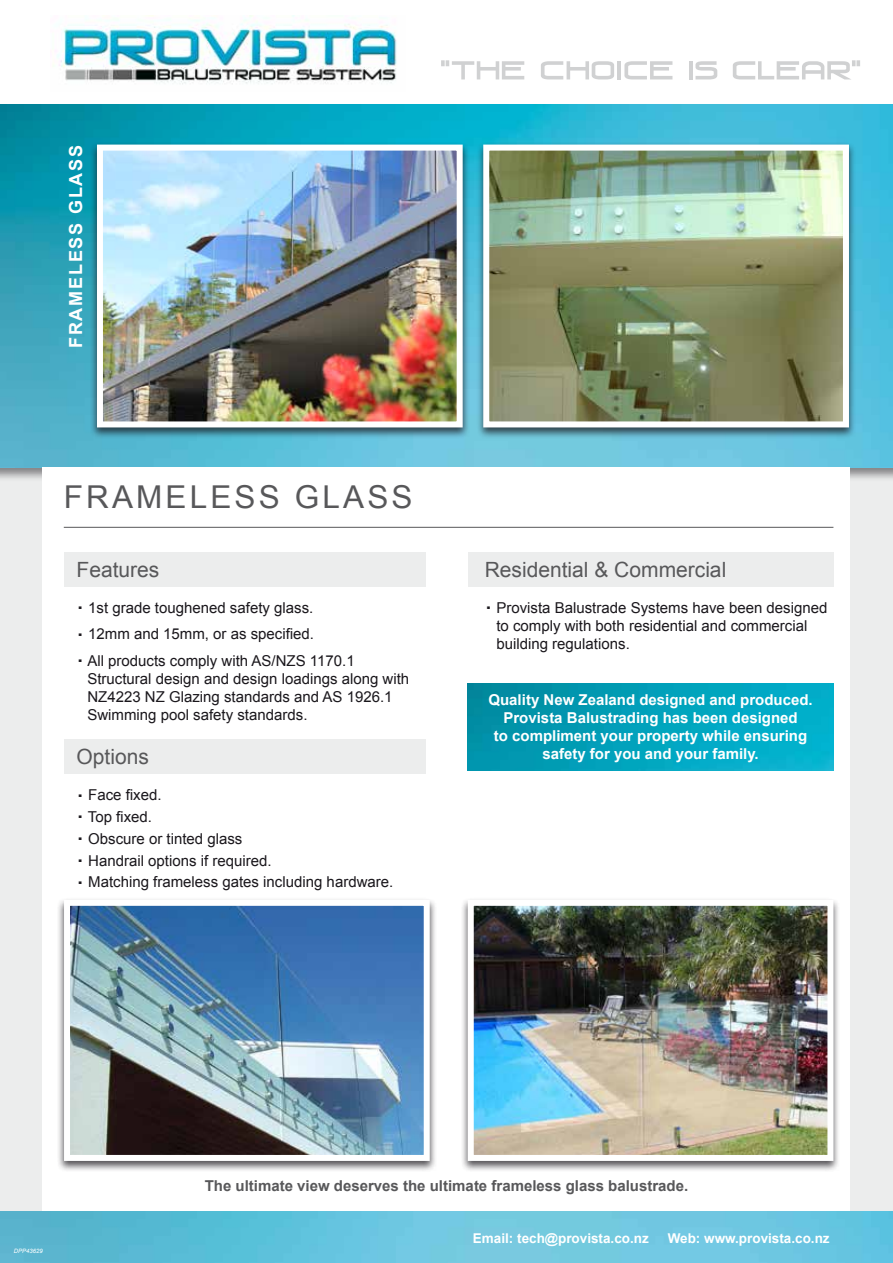
<style>
.page{position:relative;width:893px;height:1263px;background:#fff}
.page>*{position:absolute;margin:0;border:0;box-sizing:border-box;transform-origin:0 0}
.t1{font:31.5px "Arial";letter-spacing:.1em;color:#58585a}
.t2{font:21px "Arial";color:#58585a}
.t3{font:700 18px "Arial";letter-spacing:.1em;color:#fff}
.t4{font:15px/18px "Arial";color:#1a171c}
.t5{font:700 15px/18px "Arial";color:#fff;text-align:center}
.t6{font:700 15px "Arial";color:#58585a}
.t7{font:700 13.5px "Arial";color:#fff}
.t8{font:italic 6px "Arial";color:#fff}
.s1{font-size:27px}
</style>
<div class="page">
<img style="left:55px;top:16px;width:342px;height:68px">
<div style="left:0;top:325px;width:893px;height:938px;background:#eceded"></div>
<img style="left:0;top:105px;width:893px;height:363px">
<div style="left:476px;top:142px;width:380px;height:297px;background:#1a171c;opacity:.75"></div>
<img style="left:490px;top:152px;width:352px;height:268px">
<div style="left:483px;top:145px;width:366px;height:282px;border:6px solid #fff"></div>
<div style="left:43px;top:468px;width:807px;height:757px;background:#fff"></div>
<div style="left:90px;top:142px;width:380px;height:297px;background:#1a171c;opacity:.75"></div>
<img style="left:104px;top:152px;width:352px;height:268px">
<div style="left:97px;top:145px;width:366px;height:282px;border:6px solid #fff"></div>
<img style="left:0;top:1212px;width:893px;height:51px">
<div style="left:64px;top:553px;width:361px;height:34px;background:#eceded"></div>
<div style="left:468px;top:553px;width:365px;height:34px;background:#eceded"></div>
<hr style="left:64px;top:527px;width:769px;height:1px;background:#58585a">
<div style="left:57px;top:897px;width:380px;height:275px;background:#1a171c;opacity:.75"></div>
<img style="left:71px;top:907px;width:352px;height:247px">
<div style="left:64px;top:900px;width:366px;height:261px;border:6px solid #fff"></div>
<div style="left:461px;top:897px;width:380px;height:275px;background:#1a171c;opacity:.75"></div>
<img style="left:475px;top:907px;width:351px;height:247px">
<div style="left:468px;top:900px;width:365px;height:261px;border:6px solid #fff"></div>
<div style="left:64px;top:740px;width:361px;height:34px;background:#eceded"></div>
<svg style="left:441px;top:60px;width:83px;height:19px"></svg>
<svg style="left:541px;top:61px;width:73px;height:18px"></svg>
<hr style="left:617px;top:61px;width:4px;height:18px;background:#d0d1d2">
<svg style="left:624px;top:61px;width:48px;height:18px"></svg>
<hr style="left:689px;top:61px;width:3px;height:18px;background:#d0d1d2">
<svg style="left:695px;top:61px;width:22px;height:18px"></svg>
<svg style="left:733px;top:60px;width:127px;height:19px"></svg>
<img style="left:468px;top:684px;width:365px;height:87px">
<p class="t3" style="left:66px;top:348px;width:205px;rotate:-90deg">FRAMELESS GLASS</p>
<h1 class="t1" style="left:64px;top:479px;width:350px">FRAMELESS GLASS</h1>
<h2 class="t2" style="left:77px;top:557px;width:84px">Features</h2>
<p class="t4" style="left:77px;top:594px;width:280px;line-height:26.5px"><span class="s1">∙</span> 1st grade toughened safety glass.<br><span class="s1">∙</span> 12mm and 15mm, or as specified.<br><span class="s1">∙</span> All products comply with AS/NZS 1170.1</p>
<p class="t4" style="left:87px;top:669px;width:323px">Structural design and design loadings along with<br>NZ4223 NZ Glazing standards and AS 1926.1<br>Swimming pool safety standards.</p>
<h2 class="t2" style="left:77px;top:745px;width:74px">Options</h2>
<p class="t4" style="left:77px;top:784px;width:318px;line-height:21.9px"><span class="s1">∙</span> Face fixed.<br><span class="s1">∙</span> Top fixed.<br><span class="s1">∙</span> Obscure or tinted glass<br><span class="s1">∙</span> Handrail options if required.<br><span class="s1">∙</span> Matching frameless gates including hardware.</p>
<h2 class="t2" style="left:485px;top:557px;width:243px">Residential &amp; Commercial</h2>
<p class="t4" style="left:496px;top:598px;width:332px;text-indent:-12px"><span class="s1">∙</span> Provista Balustrade Systems have been designed to comply with both residential and commercial building regulations.</p>
<p class="t5" style="left:488px;top:690px;width:326px">Quality New Zealand designed and produced.<br>Provista Balustrading has been designed<br>to compliment your property while ensuring safety for you and your family.</p>
<p class="t8" style="left:14px;top:1247px;width:31px">DPP43629</p>
<p class="t6" style="left:205px;top:1177px;width:485px">The ultimate view deserves the ultimate frameless glass balustrade.</p>
<p class="t7" style="left:473px;top:1231px;width:177px">Email: tech@provista.co.nz</p>
<p class="t7" style="left:668px;top:1231px;width:164px">Web: www.provista.co.nz</p>
</div>
